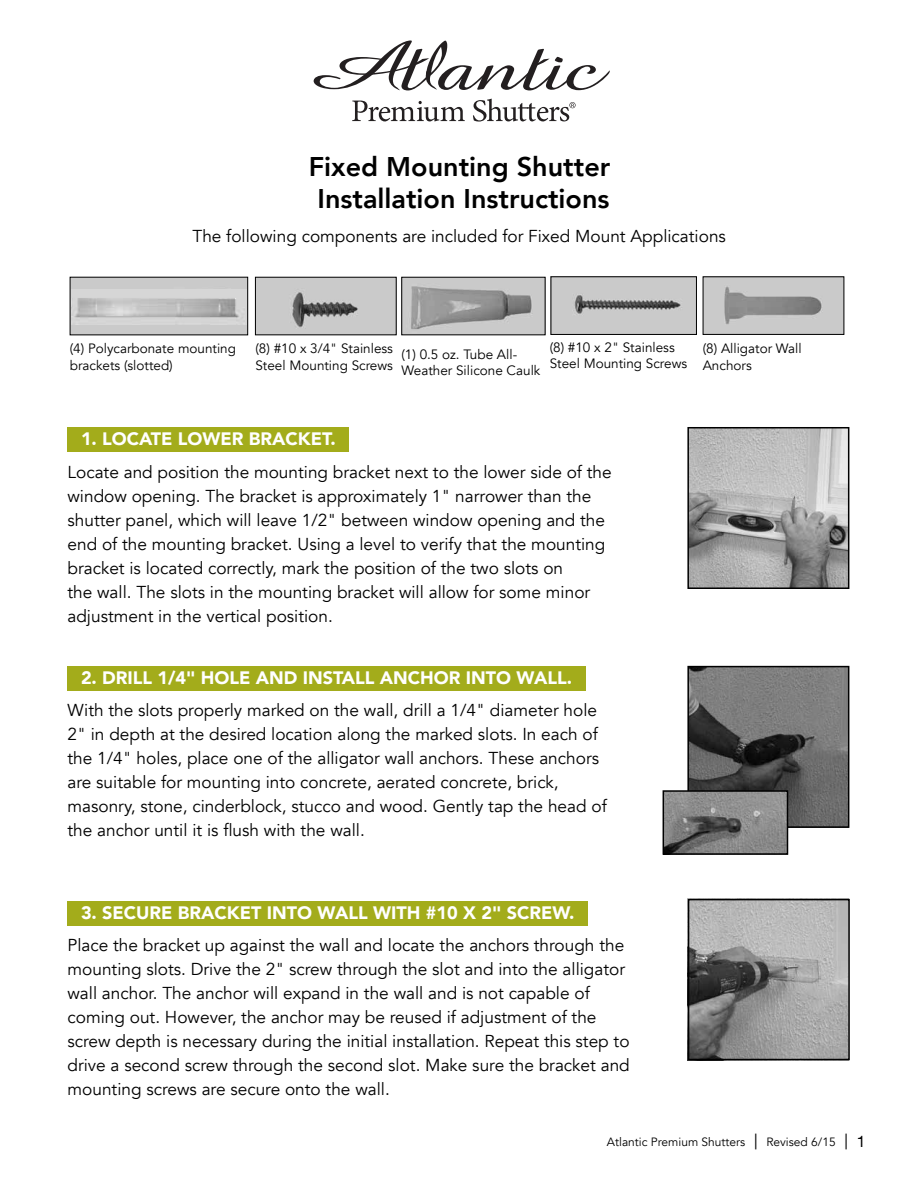
<style>
.page{position:relative;width:918px;height:1188px;background:#fff}
.page>*{position:absolute;margin:0;border:0;box-sizing:border-box;transform-origin:0 0}
.t1{font:800 27px/32.4px "Avenir";color:#000;text-align:center}
.t2{font:900 18px "Avenir";color:#fff}
.t3{font:17.25px/24px "Avenir";color:#000}
.t4{font:13.5px/16.2px "Avenir";color:#000}
.t5{font:12px "Avenir";color:#000}
.s1{font-family:"Helvetica Neue LT Std";font-size:15.75px}
</style>
<div class="page">
<svg style="left:352px;top:101px;width:113px;height:20px"></svg>
<svg style="left:314px;top:41px;width:296px;height:49px"></svg>
<svg style="left:473px;top:99px;width:103px;height:23px"></svg>
<img style="left:705px;top:278px;width:137px;height:55px">
<div style="left:703px;top:276px;width:141px;height:59px;border:1px solid #000"></div>
<img style="left:257px;top:279px;width:138px;height:54px">
<div style="left:255px;top:277px;width:142px;height:58px;border:1px solid #000"></div>
<img style="left:553px;top:278px;width:142px;height:55px">
<div style="left:551px;top:276px;width:146px;height:59px;border:1px solid #000"></div>
<img style="left:403px;top:279px;width:140px;height:54px">
<div style="left:401px;top:277px;width:144px;height:58px;border:1px solid #000"></div>
<img style="left:72px;top:290px;width:174px;height:34px">
<div style="left:68px;top:427px;width:281px;height:25px;background:#a3ac1b"></div>
<div style="left:68px;top:666px;width:518px;height:24px;background:#a3ac1b"></div>
<img style="left:690px;top:669px;width:156px;height:156px">
<div style="left:687px;top:666px;width:162px;height:162px;border:2px solid #000"></div>
<img style="left:666px;top:793px;width:119px;height:59px">
<div style="left:663px;top:790px;width:125px;height:65px;border:2px solid #000"></div>
<img style="left:690px;top:430px;width:156px;height:156px">
<div style="left:687px;top:427px;width:162px;height:162px;border:2px solid #000"></div>
<div style="left:68px;top:901px;width:520px;height:24px;background:#a3ac1b"></div>
<img style="left:687px;top:899px;width:161px;height:162px">
<div style="left:688px;top:899px;width:162px;height:161px;border:2px solid #000"></div>
<h1 class="t1" style="left:309px;top:150px;width:303px">Fixed Mounting Shutter<br>Installation Instructions</h1>
<p class="t3" style="left:192px;top:224px;width:535px">The following components are included for Fixed Mount Applications</p>
<p class="t4" style="left:70px;top:341px;width:168px">(4) Polycarbonate mounting brackets (slotted)</p>
<p class="t4" style="left:255px;top:341px;width:139px">(8) #10 x 3/4" Stainless<br>Steel Mounting Screws</p>
<p class="t4" style="left:550px;top:340px;width:139px">(8) #10 x 2" Stainless<br>Steel Mounting Screws</p>
<p class="t4" style="left:401px;top:346px;width:141px">(1) 0.5 oz. Tube All-<br>Weather Silicone Caulk</p>
<p class="t4" style="left:703px;top:341px;width:100px">(8) Alligator Wall<br>Anchors</p>
<p class="t2" style="left:81px;top:423px;width:256px">1. LOCATE LOWER BRACKET.</p>
<p class="t3" style="left:68px;top:460px;width:546px">Locate and position the mounting bracket next to the lower side of the window opening. The bracket is approximately 1" narrower than the shutter panel, which will leave 1/2" between window opening and the end of the mounting bracket. Using a level to verify that the mounting bracket is located correctly, mark the position of the two slots on<br>the wall. The slots in the mounting bracket will allow for some minor adjustment in the vertical position.</p>
<p class="t2" style="left:81px;top:662px;width:493px">2. DRILL 1/4" HOLE AND INSTALL ANCHOR INTO WALL.</p>
<p class="t3" style="left:68px;top:699px;width:541px">With the slots properly marked on the wall, drill a 1/4" diameter hole 2" in depth at the desired location along the marked slots. In each of the 1/4" holes, place one of the alligator wall anchors. These anchors are suitable for mounting into concrete, aerated concrete, brick, masonry, stone, cinderblock, stucco and wood. Gently tap the head of the anchor until it is flush with the wall.</p>
<p class="t2" style="left:81px;top:897px;width:495px">3. SECURE BRACKET INTO WALL WITH #10 X 2" SCREW.</p>
<p class="t3" style="left:68px;top:934px;width:564px">Place the bracket up against the wall and locate the anchors through the mounting slots. Drive the 2" screw through the slot and into the alligator wall anchor. The anchor will expand in the wall and is not capable of coming out. However, the anchor may be reused if adjustment of the screw depth is necessary during the initial installation. Repeat this step to drive a second screw through the second slot. Make sure the bracket and mounting screws are secure onto the wall.</p>
<p class="t5" style="left:607px;top:1135px;width:260px">Atlantic Premium Shutters <span class="s1">|</span> Revised 6/15 <span class="s1">| 1</span></p>
</div>
